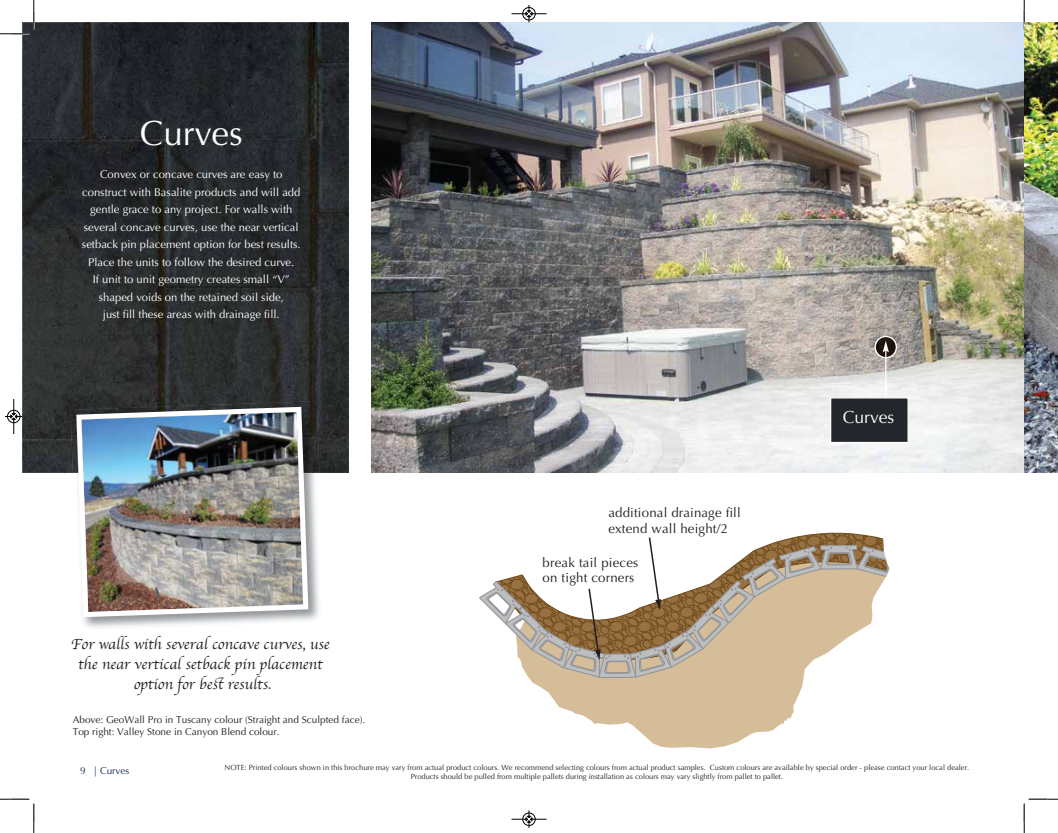
<style>
.page{position:relative;width:1058px;height:833px;background:#fff}
.page>*{position:absolute;margin:0;border:0;box-sizing:border-box;transform-origin:0 0}
.t1{font:35px "Optima";color:#fff}
.t2{font:17.5px "Optima";color:#fff}
.t3{font:15.25px/20.2px "Apple Chancery";color:#231f20;text-align:center}
.t4{font:13.25px/15.9px "Optima LT Std";letter-spacing:.015em;color:#231f20}
.t5{font:11.25px/17.5px "Optima LT Std";color:#fff;text-align:center}
.t6{font:10px/12px "Optima LT Std";color:#231f20}
.t7{font:10px "Optima LT Std";color:#19305a}
.t8{font:7.5px/9px "Optima LT Std";color:#231f20;text-align:center}
</style>
<div class="page">
<img style="left:22px;top:22px;width:327px;height:450px">
<img style="left:371px;top:22px;width:653px;height:450px">
<div style="left:830px;top:397px;width:78px;height:46px;background:#23262a;border:1px solid #fff"></div>
<hr style="left:885px;top:350px;width:1px;height:48px;background:#fff">
<svg style="left:874px;top:336px;width:23px;height:22px"></svg>
<img style="left:73px;top:472px;width:251px;height:156px">
<img style="left:71px;top:401px;width:248px;height:71px">
<img style="left:74px;top:404px;width:237px;height:215px">
<hr style="left:511px;top:14px;width:35px;height:1px;background:#000">
<div style="left:522px;top:7px;width:13px;height:13px;border:1px solid #000;border-radius:50%"></div>
<svg style="left:526px;top:5px;width:6px;height:17px"></svg>
<svg style="left:479px;top:532px;width:411px;height:296px"></svg>
<hr style="left:14px;top:399px;width:1px;height:35px;background:#000">
<div style="left:7px;top:410px;width:13px;height:13px;border:1px solid #000;border-radius:50%"></div>
<svg style="left:5px;top:413px;width:17px;height:6px"></svg>
<svg style="left:0;top:0;width:35px;height:35px"></svg>
<svg style="left:0;top:798px;width:35px;height:34px"></svg>
<svg style="left:1023px;top:0;width:2px;height:35px"></svg>
<svg style="left:1023px;top:798px;width:34px;height:34px"></svg>
<img style="left:1024px;top:22px;width:34px;height:450px">
<h1 class="t1" style="left:140px;top:112px;width:104px">Curves</h1>
<p class="t5" style="left:82px;top:166px;width:220px">Convex or concave curves are easy to construct with Basalite products and will add gentle grace to any project. For walls with several concave curves, use the near vertical setback pin placement option for best results.<br>Place the units to follow the desired curve.<br>If unit to unit geometry creates small “V” shaped voids on the retained soil side,<br>just fill these areas with drainage fill.</p>
<h3 class="t3" style="left:71px;top:633px;width:260px">For walls with several concave curves, use the near vertical setback pin placement option for best results.</h3>
<p class="t6" style="left:73px;top:713px;width:294px">Above: GeoWall Pro in Tuscany colour (Straight and Sculpted face).<br>Top right: Valley Stone in Canyon Blend colour.</p>
<p class="t4" style="left:608px;top:505px;width:134px">additional drainage fill extend wall height/2</p>
<p class="t4" style="left:542px;top:554px;width:97px">break tail pieces</p>
<p class="t4" style="left:542px;top:570px;width:93px">on tight corners</p>
<h2 class="t2" style="left:843px;top:407px;width:53px">Curves</h2>
<p class="t7" style="left:80px;top:764px;width:51px">9 | Curves</p>
<p class="t8" style="left:224px;top:763px;width:746px">NOTE: Printed colours shown in this brochure may vary from actual product colours. We recommend selecting colours from actual product samples. Custom colours are available by special order - please contact your local dealer.<br>Products should be pulled from multiple pallets during installation as colours may vary slightly from pallet to pallet.</p>
</div>
